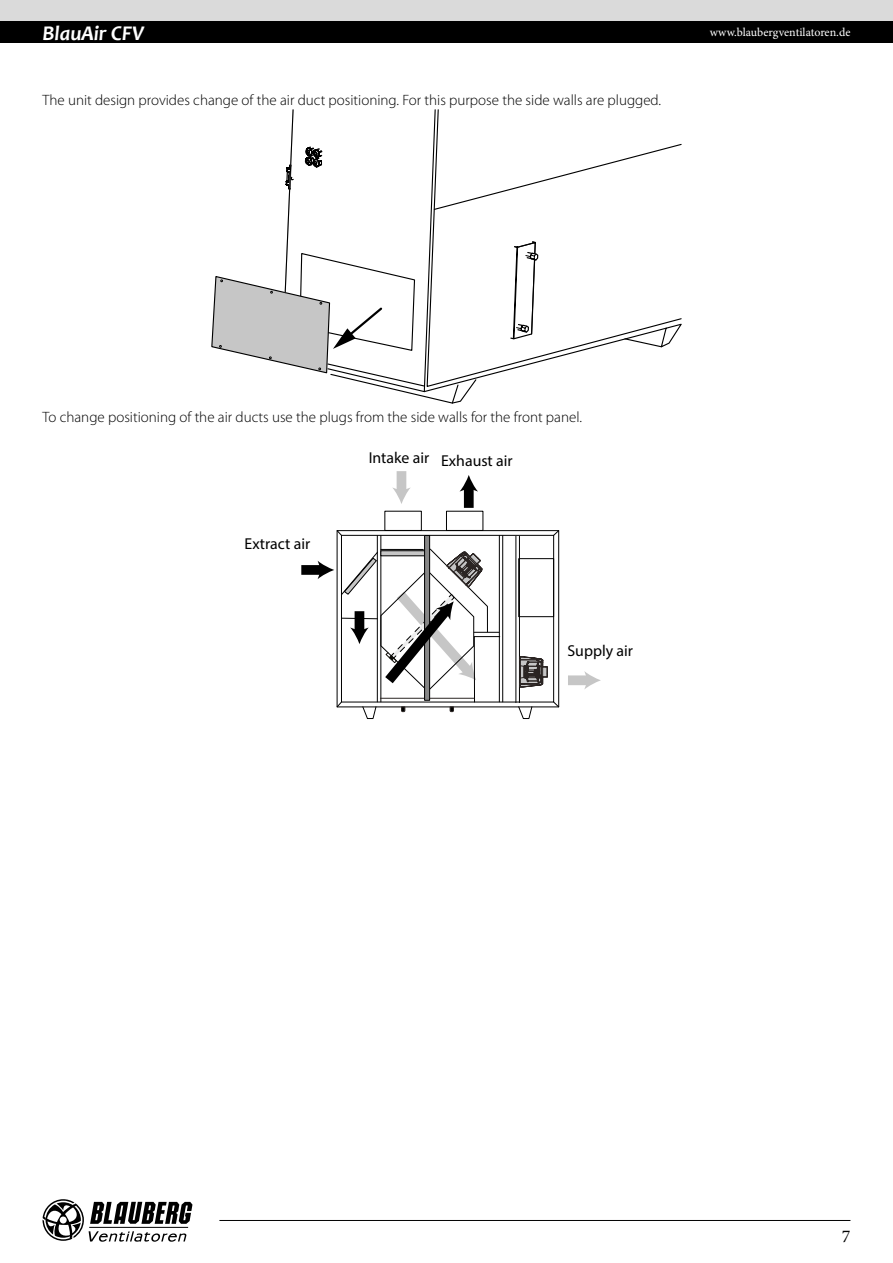
<style>
.page{position:relative;width:893px;height:1263px;background:#fff}
.page>*{position:absolute;margin:0;border:0;box-sizing:border-box;transform-origin:0 0}
.t1{font:italic 700 21px "Candara";color:#fff}
.t2{font:18px "Minion Pro";color:#000}
.t3{font:15.75px "Myriad Pro";color:#000}
.t4{font:300 15px "Myriad Pro";color:#000}
.t5{font:12px "Minion Pro";color:#fff}
</style>
<div class="page">
<svg style="left:211px;top:109px;width:471px;height:295px"></svg>
<div style="left:397px;top:471px;width:9px;height:21px;background:#c6c6c6"></div>
<svg style="left:392px;top:487px;width:19px;height:17px"></svg>
<div style="left:568px;top:675px;width:21px;height:10px;background:#c6c6c6"></div>
<svg style="left:584px;top:671px;width:17px;height:18px"></svg>
<div style="left:301px;top:565px;width:21px;height:10px;background:#000"></div>
<div style="left:464px;top:487px;width:10px;height:21px;background:#000"></div>
<svg style="left:460px;top:475px;width:18px;height:16px"></svg>
<svg style="left:553px;top:530px;width:7px;height:6px"></svg>
<hr style="left:502px;top:535px;width:1px;height:167px;background:#000">
<hr style="left:515px;top:536px;width:1px;height:166px;background:#000">
<hr style="left:519px;top:536px;width:1px;height:166px;background:#000">
<div style="left:518px;top:558px;width:36px;height:59px;border:1px solid #000"></div>
<svg style="left:513px;top:626px;width:47px;height:93px"></svg>
<svg style="left:318px;top:529px;width:182px;height:190px"></svg>
<div style="left:0;top:0;width:893px;height:21px;background:#dadada"></div>
<div style="left:0;top:21px;width:893px;height:22px;background:#000"></div>
<svg style="left:43px;top:1199px;width:149px;height:43px"></svg>
<hr style="left:219px;top:1220px;width:631px;height:1px;background:#000">
<h1 class="t1" style="left:43px;top:20px;width:103px">BlauAir CFV</h1>
<p class="t5" style="left:710px;top:24px;width:142px">www.blaubergventilatoren.de</p>
<p class="t4" style="left:43px;top:92px;width:620px">The unit design provides change of the air duct positioning. For this purpose the side walls are plugged.</p>
<p class="t4" style="left:43px;top:409px;width:541px">To change positioning of the air ducts use the plugs from the side walls for the front panel.</p>
<p class="t3" style="left:245px;top:534px;width:67px">Extract air</p>
<p class="t3" style="left:369px;top:448px;width:62px">Intake air</p>
<p class="t3" style="left:441px;top:451px;width:73px">Exhaust air</p>
<p class="t3" style="left:567px;top:641px;width:67px">Supply air</p>
<p class="t2" style="left:842px;top:1224px;width:10px">7</p>
</div>
